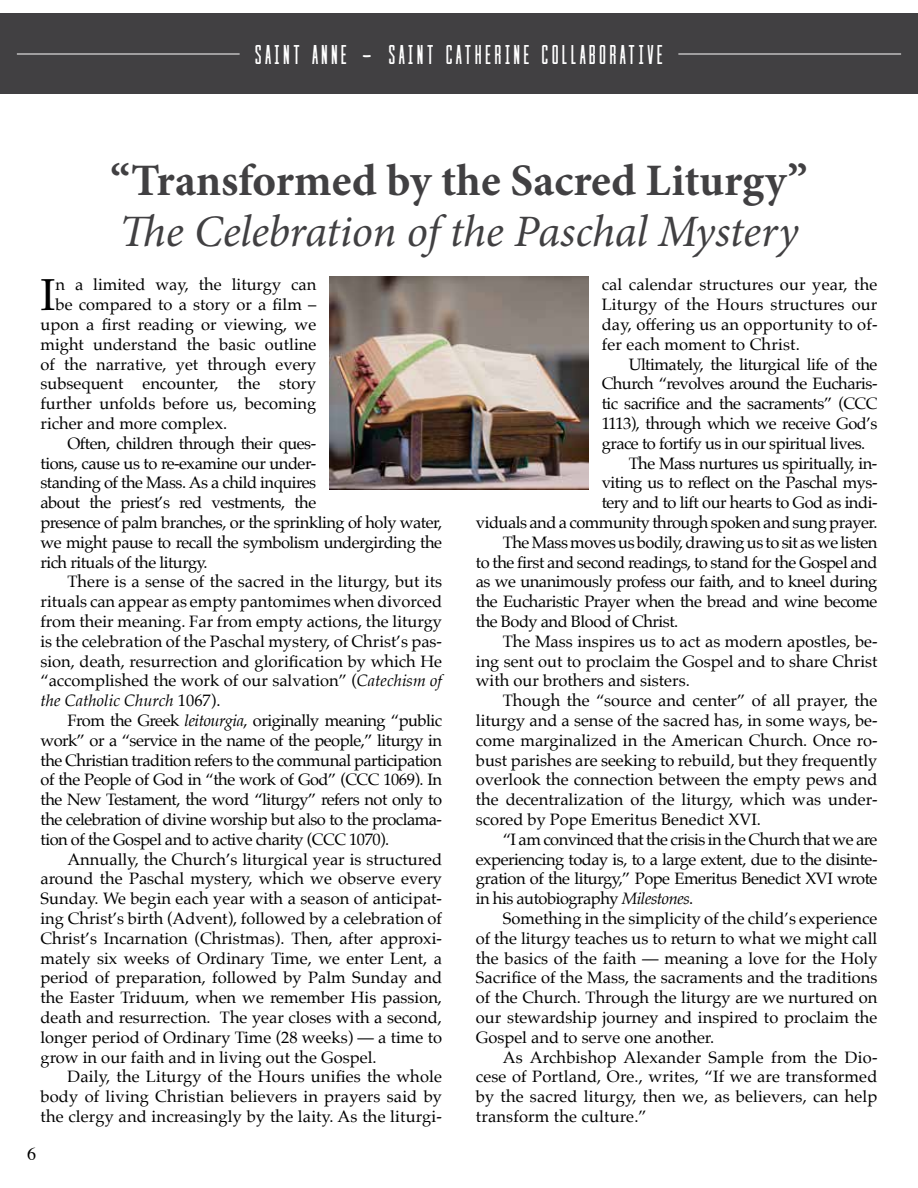
<style>
.page{position:relative;width:918px;height:1188px;background:#fff}
.page>*{position:absolute;margin:0;border:0;box-sizing:border-box;transform-origin:0 0}
.t1{font:italic 45px "Minion Pro";letter-spacing:-.01em;color:#414042}
.t2{font:700 45px "Minion Pro";color:#414042}
.t3{font:44.85px "Palatino";color:#000}
.t4{font:condensed 27px "Cast Iron";letter-spacing:.12em;color:#fff}
.t5{font:18px "Times";color:#000}
.t6{font:16.5px/19.8px "Palatino";color:#000;text-align:justify}
.t7{font:16.5px "Palatino";letter-spacing:-.03em;color:#000}
.t8{font:italic 16.5px "Palatino";color:#000}
.s1{font-family:"Lieto Me";font-stretch:normal;font-size:33px}
.s2{font-style:italic}
.s3{font-style:normal}
</style>
<div class="page">
<div style="left:0;top:14px;width:918px;height:80px;background:#414042"></div>
<hr style="left:17px;top:54px;width:223px;height:1px;background:#fff">
<hr style="left:678px;top:54px;width:223px;height:1px;background:#fff">
<img style="left:330px;top:277px;width:258px;height:212px">
<h3 class="t4" style="left:255px;top:38px;width:410px">SAINT ANNE <span class="s1">-</span> SAINT CATHERINE COLLABORATIVE</h3>
<h1 class="t2" style="left:111px;top:149px;width:698px">“Transformed by the Sacred Liturgy”</h1>
<h1 class="t1" style="left:120px;top:201px;width:680px">The Celebration of the Paschal Mystery</h1>
<h2 class="t3" style="left:40px;top:258px;width:17px">I</h2>
<p class="t6" style="left:56px;top:275px;width:262px">n a limited way, the liturgy can</p>
<p class="t6" style="left:56px;top:295px;width:262px">be compared to a story or a film –</p>
<p class="t6" style="left:40px;top:314px;width:277px">upon a first reading or viewing, we</p>
<p class="t6" style="left:40px;top:334px;width:277px">might understand the basic outline</p>
<p class="t6" style="left:40px;top:354px;width:277px">of the narrative, yet through every</p>
<p class="t6" style="left:40px;top:374px;width:277px">subsequent encounter, the story</p>
<p class="t6" style="left:40px;top:394px;width:277px">further unfolds before us, becoming</p>
<p class="t6" style="left:40px;top:413px;width:188px">richer and more complex.</p>
<p class="t7" style="left:67px;top:429px;width:250px">Often, children through their ques-</p>
<p class="t7" style="left:40px;top:449px;width:277px">tions, cause us to re-examine our under-</p>
<p class="t7" style="left:40px;top:469px;width:277px">standing of the Mass. As a child inquires</p>
<p class="t7" style="left:40px;top:489px;width:277px">about the priest’s red vestments, the</p>
<p class="t7" style="left:40px;top:509px;width:403px">presence of palm branches, or the sprinkling of holy water,</p>
<p class="t7" style="left:40px;top:528px;width:403px">we might pause to recall the symbolism undergirding the</p>
<p class="t7" style="left:40px;top:548px;width:169px">rich rituals of the liturgy.</p>
<p class="t6" style="left:67px;top:572px;width:376px">There is a sense of the sacred in the liturgy, but its</p>
<p class="t6" style="left:40px;top:592px;width:403px">rituals can appear as empty pantomimes when divorced</p>
<p class="t6" style="left:40px;top:611px;width:403px">from their meaning. Far from empty actions, the liturgy</p>
<p class="t6" style="left:40px;top:631px;width:403px">is the celebration of the Paschal mystery, of Christ’s pas-</p>
<p class="t6" style="left:40px;top:651px;width:403px">sion, death, resurrection and glorification by which He</p>
<p class="t6" style="left:40px;top:671px;width:403px">“accomplished the work of our salvation” (<span class="s2">Catechism of</span></p>
<p class="t8" style="left:40px;top:687px;width:181px">the Catholic Church <span class="s3">1067).</span></p>
<p class="t7" style="left:67px;top:707px;width:376px">From the Greek <span class="s2">leitourgia</span>, originally meaning “public</p>
<p class="t7" style="left:40px;top:726px;width:403px">work” or a “service in the name of the people,” liturgy in</p>
<p class="t7" style="left:40px;top:746px;width:403px">the Christian tradition refers to the communal participation</p>
<p class="t7" style="left:40px;top:766px;width:403px">of the People of God in “the work of God” (CCC 1069). In</p>
<p class="t7" style="left:40px;top:786px;width:403px">the New Testament, the word “liturgy” refers not only to</p>
<p class="t7" style="left:40px;top:806px;width:403px">the celebration of divine worship but also to the proclama-</p>
<p class="t7" style="left:40px;top:825px;width:350px">tion of the Gospel and to active charity (CCC 1070).</p>
<p class="t6" style="left:67px;top:849px;width:376px">Annually, the Church’s liturgical year is structured</p>
<p class="t6" style="left:40px;top:869px;width:403px">around the Paschal mystery, which we observe every</p>
<p class="t6" style="left:40px;top:889px;width:403px">Sunday. We begin each year with a season of anticipat-</p>
<p class="t6" style="left:40px;top:908px;width:403px">ing Christ’s birth (Advent), followed by a celebration of</p>
<p class="t6" style="left:40px;top:928px;width:403px">Christ’s Incarnation (Christmas). Then, after approxi-</p>
<p class="t6" style="left:40px;top:948px;width:403px">mately six weeks of Ordinary Time, we enter Lent, a</p>
<p class="t6" style="left:40px;top:968px;width:403px">period of preparation, followed by Palm Sunday and</p>
<p class="t6" style="left:40px;top:988px;width:403px">the Easter Triduum, when we remember His passion,</p>
<p class="t6" style="left:40px;top:1007px;width:403px">death and resurrection. The year closes with a second,</p>
<p class="t6" style="left:40px;top:1027px;width:403px">longer period of Ordinary Time (28 weeks) — a time to</p>
<p class="t6" style="left:40px;top:1047px;width:338px">grow in our faith and in living out the Gospel.</p>
<p class="t6" style="left:67px;top:1067px;width:376px">Daily, the Liturgy of the Hours unifies the whole</p>
<p class="t6" style="left:40px;top:1087px;width:403px">body of living Christian believers in prayers said by</p>
<p class="t6" style="left:40px;top:1106px;width:403px">the clergy and increasingly by the laity. As the liturgi-</p>
<p class="t5" style="left:27px;top:1137px;width:10px">6</p>
<p class="t6" style="left:602px;top:275px;width:277px">cal calendar structures our year, the Liturgy of the Hours structures our day, offering us an opportunity to of&shy;fer each moment to Christ.</p>
<p class="t7" style="left:629px;top:350px;width:250px">Ultimately, the liturgical life of the</p>
<p class="t7" style="left:602px;top:370px;width:277px">Church “revolves around the Eucharis-</p>
<p class="t7" style="left:602px;top:390px;width:277px">tic sacrifice and the sacraments” (CCC</p>
<p class="t7" style="left:602px;top:410px;width:277px">1113), through which we receive God’s</p>
<p class="t7" style="left:602px;top:429px;width:265px">grace to fortify us in our spiritual lives.</p>
<p class="t7" style="left:629px;top:449px;width:250px">The Mass nurtures us spiritually, in-</p>
<p class="t7" style="left:602px;top:469px;width:277px">viting us to reflect on the Paschal mys-</p>
<p class="t7" style="left:602px;top:489px;width:277px">tery and to lift our hearts to God as indi-</p>
<p class="t7" style="left:476px;top:509px;width:403px">viduals and a community through spoken and sung prayer.</p>
<p class="t7" style="left:503px;top:528px;width:376px">The Mass moves us bodily, drawing us to sit as we listen</p>
<p class="t7" style="left:476px;top:548px;width:403px">to the first and second readings, to stand for the Gospel and</p>
<p class="t7" style="left:476px;top:568px;width:403px">as we unanimously profess our faith, and to kneel during</p>
<p class="t7" style="left:476px;top:588px;width:403px">the Eucharistic Prayer when the bread and wine become</p>
<p class="t7" style="left:476px;top:608px;width:204px">the Body and Blood of Christ.</p>
<p class="t6" style="left:503px;top:631px;width:376px">The Mass inspires us to act as modern apostles, be-</p>
<p class="t6" style="left:476px;top:651px;width:403px">ing sent out to proclaim the Gospel and to share Christ</p>
<p class="t6" style="left:476px;top:671px;width:215px">with our brothers and sisters.</p>
<p class="t6" style="left:503px;top:691px;width:376px">Though the “source and center” of all prayer, the</p>
<p class="t6" style="left:476px;top:710px;width:403px">liturgy and a sense of the sacred has, in some ways, be-</p>
<p class="t6" style="left:476px;top:730px;width:403px">come marginalized in the American Church. Once ro-</p>
<p class="t6" style="left:476px;top:750px;width:403px">bust parishes are seeking to rebuild, but they frequently</p>
<p class="t6" style="left:476px;top:770px;width:403px">overlook the connection between the empty pews and</p>
<p class="t6" style="left:476px;top:790px;width:403px">the decentralization of the liturgy, which was under-</p>
<p class="t6" style="left:476px;top:809px;width:287px">scored by Pope Emeritus Benedict XVI.</p>
<p class="t7" style="left:503px;top:825px;width:376px">“I am convinced that the crisis in the Church that we are</p>
<p class="t7" style="left:476px;top:845px;width:403px">experiencing today is, to a large extent, due to the disinte-</p>
<p class="t7" style="left:476px;top:865px;width:403px">gration of the liturgy,” Pope Emeritus Benedict XVI wrote</p>
<p class="t7" style="left:476px;top:885px;width:219px">in his autobiography <span class="s2">Milestones</span>.</p>
<p class="t6" style="left:503px;top:908px;width:376px">Something in the simplicity of the child’s experience</p>
<p class="t6" style="left:476px;top:928px;width:403px">of the liturgy teaches us to return to what we might call</p>
<p class="t6" style="left:476px;top:948px;width:403px">the basics of the faith — meaning a love for the Holy</p>
<p class="t6" style="left:476px;top:968px;width:403px">Sacrifice of the Mass, the sacraments and the traditions</p>
<p class="t6" style="left:476px;top:988px;width:403px">of the Church. Through the liturgy are we nurtured on</p>
<p class="t6" style="left:476px;top:1007px;width:403px">our stewardship journey and inspired to proclaim the</p>
<p class="t6" style="left:476px;top:1027px;width:240px">Gospel and to serve one another.</p>
<p class="t6" style="left:503px;top:1047px;width:376px">As Archbishop Alexander Sample from the Dio-</p>
<p class="t6" style="left:476px;top:1067px;width:403px">cese of Portland, Ore., writes, “If we are transformed</p>
<p class="t6" style="left:476px;top:1087px;width:403px">by the sacred liturgy, then we, as believers, can help</p>
<p class="t6" style="left:476px;top:1106px;width:173px">transform the culture.”</p>
</div>
